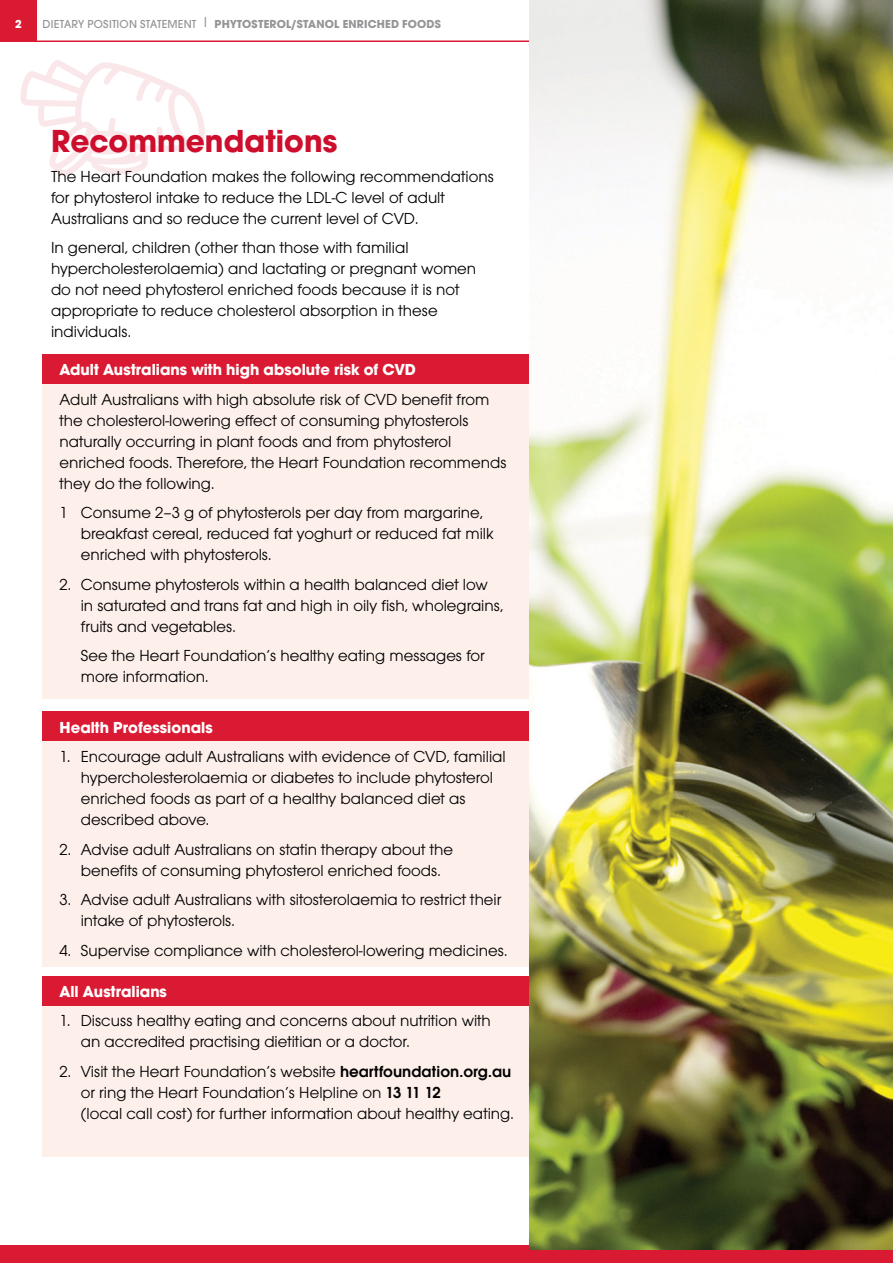
<style>
.page{position:relative;width:893px;height:1263px;background:#fff}
.page>*{position:absolute;margin:0;border:0;box-sizing:border-box;transform-origin:0 0}
.t1{font:700 33px "Avalon";color:#ce0e2d}
.t2{font:16.5px/21px "Avalon";color:#000}
.t3{font:700 16.5px "Avalon";color:#fff}
.t4{font:700 12px "Avalon";letter-spacing:.015em;color:#939598}
.t5{font:700 12px "Avalon";color:#fff}
.s1{font-weight:500}
.s2{font-weight:600}
</style>
<div class="page">
<div style="left:43px;top:1000px;width:486px;height:157px;background:#fdf0eb"></div>
<div style="left:43px;top:976px;width:491px;height:30px;background:#da1a32"></div>
<div style="left:43px;top:735px;width:486px;height:231px;background:#fdf0eb"></div>
<div style="left:43px;top:711px;width:491px;height:30px;background:#da1a32"></div>
<div style="left:43px;top:381px;width:486px;height:317px;background:#fdf0eb"></div>
<div style="left:43px;top:354px;width:491px;height:30px;background:#da1a32"></div>
<svg style="left:20px;top:60px;width:185px;height:116px"></svg>
<div style="left:0;top:1246px;width:893px;height:17px;background:#da1a32"></div>
<hr style="left:0;top:40px;width:529px;height:2px;background:#da1a32">
<div style="left:0;top:0;width:37px;height:41px;background:#da1a32"></div>
<img style="left:529px;top:0;width:364px;height:1249px">
<p class="t5" style="left:15px;top:17px;width:8px">2</p>
<p class="t4" style="left:43px;top:17px;width:400px"><span class="s1">DIETARY POSITION STATEMENT </span><sup>|</sup> PHYTOSTEROL/STANOL ENRICHED FOODS</p>
<h1 class="t1" style="left:51px;top:121px;width:288px">Recommendations</h1>
<p class="t2" style="left:51px;top:166px;width:444px">The Heart Foundation makes the following recommendations for phytosterol intake to reduce the LDL-C level of adult<br>Australians and so reduce the current level of CVD.</p>
<p class="t2" style="left:51px;top:237px;width:427px">In general, children (other than those with familial hypercholesterolaemia) and lactating or pregnant women do not need phytosterol enriched foods because it is not appropriate to reduce cholesterol absorption in these individuals.</p>
<p class="t3" style="left:60px;top:360px;width:358px">Adult Australians with high absolute risk of CVD</p>
<p class="t2" style="left:60px;top:389px;width:449px">Adult Australians with high absolute risk of CVD benefit from the cholesterol-lowering effect of consuming phytosterols naturally occurring in plant foods and from phytosterol enriched foods. Therefore, the Heart Foundation recommends they do the following.</p>
<p class="t2" style="left:81px;top:502px;width:414px;text-indent:-21px">1 Consume 2–3 g of phytosterols per day from margarine, breakfast cereal, reduced fat yoghurt or reduced fat milk enriched with phytosterols.</p>
<p class="t2" style="left:81px;top:574px;width:424px;text-indent:-21px">2. Consume phytosterols within a health balanced diet low in saturated and trans fat and high in oily fish, wholegrains, fruits and vegetables.</p>
<p class="t2" style="left:81px;top:645px;width:406px">See the Heart Foundation’s healthy eating messages for more information.</p>
<p class="t3" style="left:60px;top:717px;width:155px">Health Professionals</p>
<p class="t2" style="left:81px;top:746px;width:426px;text-indent:-21px">1. Encourage adult Australians with evidence of CVD, familial hypercholesterolaemia or diabetes to include phytosterol enriched foods as part of a healthy balanced diet as described above.</p>
<p class="t2" style="left:60px;top:838px;width:395px;text-align:center">2. Advise adult Australians on statin therapy about the benefits of consuming phytosterol enriched foods.</p>
<p class="t2" style="left:81px;top:889px;width:422px;text-indent:-21px">3. Advise adult Australians with sitosterolaemia to restrict their intake of phytosterols.</p>
<p class="t2" style="left:60px;top:939px;width:449px">4. Supervise compliance with cholesterol-lowering medicines.</p>
<p class="t3" style="left:60px;top:981px;width:109px">All Australians</p>
<p class="t2" style="left:81px;top:1010px;width:412px;text-indent:-21px">1. Discuss healthy eating and concerns about nutrition with an accredited practising dietitian or a doctor.</p>
<p class="t2" style="left:81px;top:1061px;width:434px;text-indent:-21px">2. Visit the Heart Foundation’s website <span class="s2">heartfoundation.org.au </span>or ring the Heart Foundation’s Helpline on <span class="s2">13 11 12<br></span>(local call cost) for further information about healthy eating.</p>
</div>
